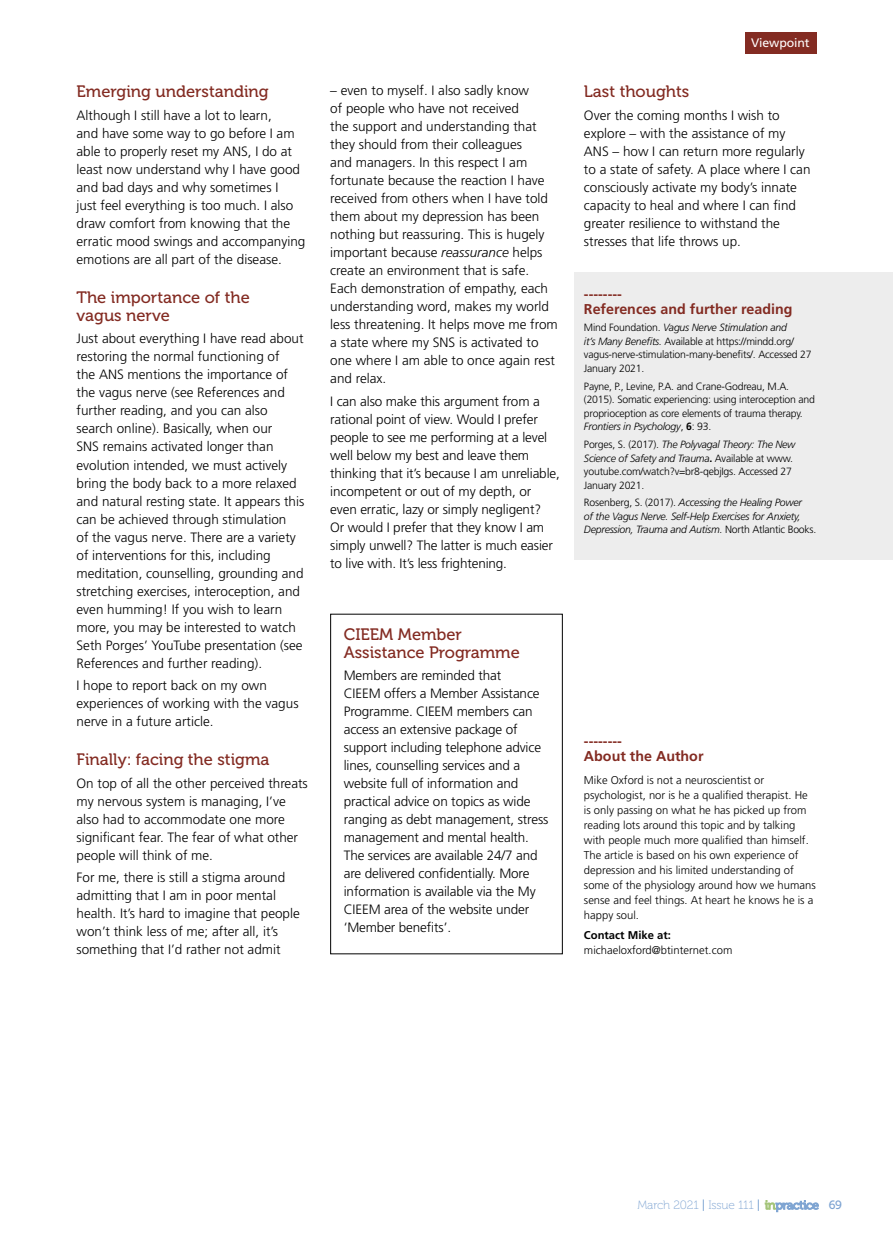
<style>
.page{position:relative;width:893px;height:1234px;background:#fff}
.page>*{position:absolute;margin:0;border:0;box-sizing:border-box;transform-origin:0 0}
.t1{font:16.5px/18px "Museo 500";color:#832b22}
.t2{font:700 14.25px/15px "Frutiger LT Std";color:#832b22}
.t3{font:300 13.5px/18px "Frutiger LT Std";color:#000}
.t4{font:12.3px "Frutiger LT Std";letter-spacing:-.01em;color:#fff}
.t5{font:12px "Museo 100";letter-spacing:-.01em;color:#7ea4d2}
.t6{font:12px "Museo 500";color:#7ea4d2}
.t7{font:300 11.25px/15px "Frutiger LT Std";color:#000}
.t8{font:700 11.25px "Frutiger LT Std";color:#000}
.t9{font:300 10.5px/13.5px "Frutiger LT Std";letter-spacing:-.02em;color:#000}
.t10{font:italic 300 10.5px/13.5px "Frutiger LT Std";letter-spacing:-.02em;color:#000}
.s1{font-style:italic}
.s2{font-weight:700}
.s3{font-style:normal}
.s4{font-family:"Museo 500"}
</style>
<div class="page">
<div style="left:745px;top:32px;width:71px;height:21px;background:#832b22"></div>
<div style="left:574px;top:272px;width:319px;height:288px;background:#ededed"></div>
<div style="left:330px;top:613px;width:233px;height:341px;border:1px solid #000"></div>
<svg style="left:765px;top:1200px;width:54px;height:11px"></svg>
<p class="t1" style="left:77px;top:83px;width:194px">Emerging understanding</p>
<p class="t3" style="left:77px;top:106px;width:230px">Although I still have a lot to learn,<br>and have some way to go before I am able to properly reset my ANS, I do at least now understand why I have good and bad days and why sometimes I<br>just feel everything is too much. I also draw comfort from knowing that the erratic mood swings and accompanying emotions are all part of the disease.</p>
<p class="t1" style="left:77px;top:289px;width:175px">The importance of the vagus nerve</p>
<p class="t3" style="left:77px;top:330px;width:229px">Just about everything I have read about restoring the normal functioning of<br>the ANS mentions the importance of the vagus nerve (see References and further reading, and you can also search online). Basically, when our<br>SNS remains activated longer than evolution intended, we must actively bring the body back to a more relaxed and natural resting state. It appears this can be achieved through stimulation<br>of the vagus nerve. There are a variety of interventions for this, including meditation, counselling, grounding and stretching exercises, interoception, and even humming! If you wish to learn more, you may be interested to watch Seth Porges’ YouTube presentation (see References and further reading).</p>
<p class="t3" style="left:77px;top:676px;width:224px">I hope to report back on my own experiences of working with the vagus nerve in a future article.</p>
<p class="t1" style="left:77px;top:750px;width:194px">Finally: facing the stigma</p>
<p class="t3" style="left:77px;top:773px;width:233px">On top of all the other perceived threats my nervous system is managing, I’ve also had to accommodate one more significant fear. The fear of what other people will think of me.</p>
<p class="t3" style="left:77px;top:868px;width:225px">For me, there is still a stigma around admitting that I am in poor mental health. It’s hard to imagine that people won’t think less of me; after all, it’s something that I’d rather not admit</p>
<p class="t3" style="left:330px;top:82px;width:229px">– even to myself. I also sadly know<br>of people who have not received<br>the support and understanding that they should from their colleagues<br>and managers. In this respect I am fortunate because the reaction I have received from others when I have told them about my depression has been nothing but reassuring. This is hugely important because <span class="s1">reassurance</span> helps create an environment that is safe.<br>Each demonstration of empathy, each understanding word, makes my world less threatening. It helps move me from a state where my SNS is activated to one where I am able to once again rest and relax.</p>
<p class="t3" style="left:330px;top:392px;width:231px">I can also make this argument from a rational point of view. Would I prefer people to see me performing at a level well below my best and leave them thinking that it’s because I am unreliable, incompetent or out of my depth, or even erratic, lazy or simply negligent?<br>Or would I prefer that they know I am simply unwell? The latter is much easier to live with. It’s less frightening.</p>
<p class="t1" style="left:344px;top:625px;width:178px">CIEEM Member<br>Assistance Programme</p>
<p class="t3" style="left:344px;top:666px;width:206px">Members are reminded that<br>CIEEM offers a Member Assistance<br>Programme. CIEEM members can access an extensive package of support including telephone advice lines, counselling services and a website full of information and practical advice on topics as wide ranging as debt management, stress management and mental health.<br>The services are available 24/7 and are delivered confidentially. More information is available via the My<br>CIEEM area of the website under ‘Member benefits’.</p>
<p class="t4" style="left:751px;top:35px;width:60px">Viewpoint</p>
<p class="t1" style="left:584px;top:83px;width:107px">Last thoughts</p>
<p class="t3" style="left:584px;top:106px;width:228px">Over the coming months I wish to explore – with the assistance of my ANS – how I can return more regularly to a state of safety. A place where I can consciously activate my body’s innate capacity to heal and where I can find greater resilience to withstand the stresses that life throws up.</p>
<p class="t2" style="left:584px;top:286px;width:210px">--------<br>References and further reading</p>
<p class="t9" style="left:584px;top:321px;width:229px">Mind Foundation. <span class="s1">Vagus Nerve Stimulation and<br>it’s Many Benefits.</span> Available at https://mindd.org/ vagus-nerve-stimulation-many-benefits/. Accessed 27<br>January 2021.</p>
<p class="t9" style="left:584px;top:379px;width:233px">Payne, P., Levine, P.A. and Crane-Godreau, M.A. (2015). Somatic experiencing: using interoception and proprioception as core elements of trauma therapy.<br><span class="s1">Frontiers in Psychology</span>, <span class="s2">6</span>: 93.</p>
<p class="t9" style="left:584px;top:437px;width:213px">Porges, S. (2017). <span class="s1">The Polyvagal Theory: The New Science of Safety and Trauma</span><span class="s2">.</span> Available at www. youtube.com/watch?v=br8-qebjIgs. Accessed 27<br>January 2021.</p>
<p class="t10" style="left:584px;top:496px;width:234px"><span class="s3">Rosenberg, S. (2017).</span> Accessing the Healing Power<br>of the Vagus Nerve. Self-Help Exercises for Anxiety,<br>Depression, Trauma and Autism. <span class="s3">North Atlantic Books.</span></p>
<p class="t2" style="left:584px;top:733px;width:121px">--------<br>About the Author</p>
<p class="t7" style="left:584px;top:773px;width:233px">Mike Oxford is not a neuroscientist or psychologist, nor is he a qualified therapist. He is only passing on what he has picked up from reading lots around this topic and by talking with people much more qualified than himself.<br>The article is based on his own experience of depression and his limited understanding of some of the physiology around how we humans sense and feel things. At heart he knows he is a happy soul.</p>
<p class="t8" style="left:584px;top:927px;width:88px">Contact Mike at:</p>
<p class="t7" style="left:584px;top:942px;width:150px">michaeloxford@btinternet.com</p>
<p class="t5" style="left:637px;top:1198px;width:125px">March 2021 <span class="s4">|</span> Issue 111 <span class="s4">|</span></p>
<p class="t6" style="left:829px;top:1197px;width:15px">69</p>
</div>
